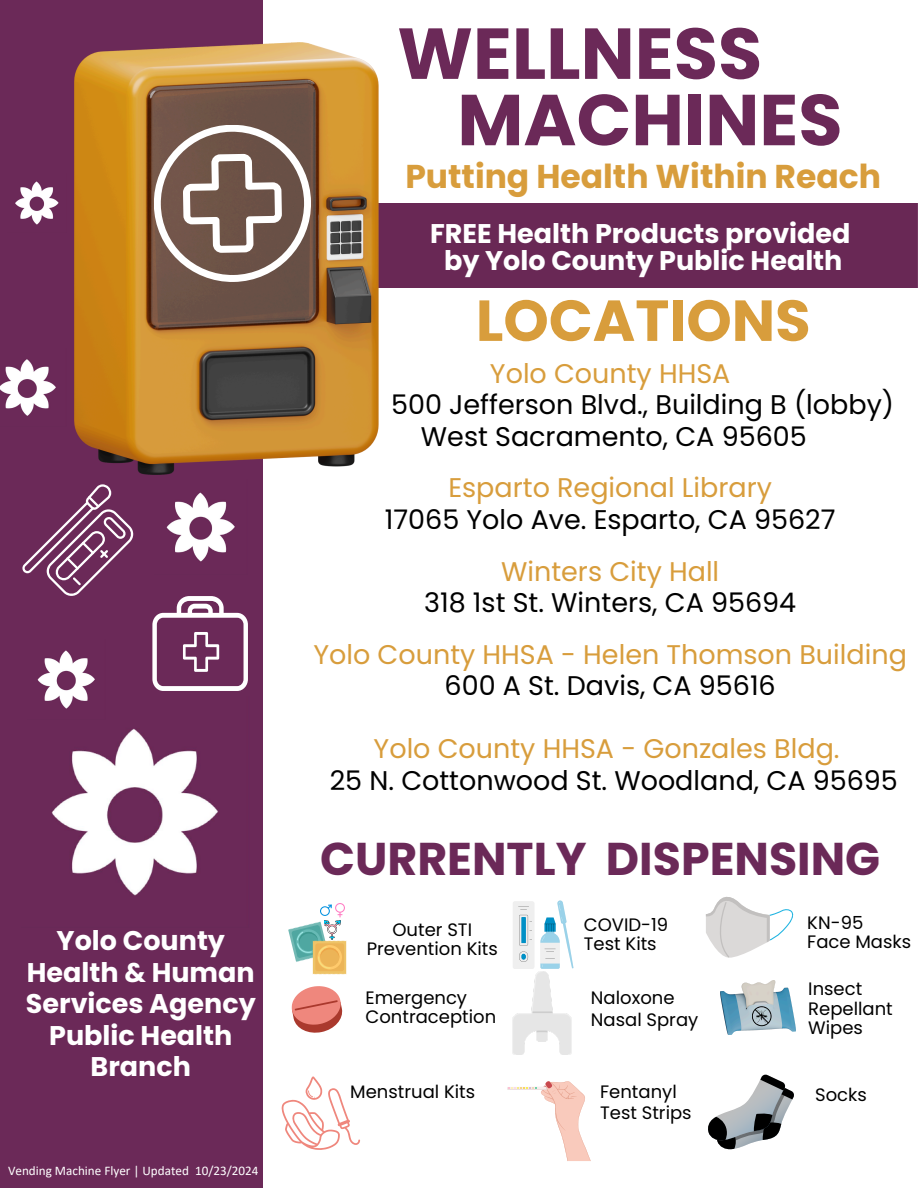
<style>
.page{position:relative;width:918px;height:1188px;background:#6b2958}
.page>*{position:absolute;margin:0;border:0;box-sizing:border-box;transform-origin:0 0}
.t1{font:700 72px/66.3px "Poppins";color:#6b2958}
.t2{font:700 57.75px "Poppins";color:#d89d3c}
.t3{font:700 45.9px "Poppins";color:#6b2958}
.t4{font:700 33px "Poppins";color:#d89d3c}
.t5{font:27px/31.5px "Poppins";color:#000;text-align:center}
.t6{font:700 27px/31.5px "Poppins";color:#fff;text-align:center}
.t7{font:27px/31.5px "Poppins";color:#d89d3c;text-align:center}
.t8{font:18px "Poppins";color:#000}
.t9{font:13.2px "Calibri";color:#fff}
.s1{color:#d89d3c}
.s2{color:#000}
</style>
<div class="page">
<div style="left:264px;top:0;width:654px;height:1188px;background:#fff"></div>
<div style="left:378px;top:203px;width:539px;height:85px;background:#692855"></div>
<img style="left:74px;top:42px;width:304px;height:432px">
<svg style="left:152px;top:123px;width:160px;height:160px;background:#8d7970"></svg>
<svg style="left:706px;top:896px;width:88px;height:62px"></svg>
<svg style="left:513px;top:900px;width:61px;height:69px"></svg>
<svg style="left:291px;top:986px;width:52px;height:47px"></svg>
<svg style="left:288px;top:903px;width:58px;height:71px"></svg>
<img style="left:324px;top:920px;width:16px;height:19px">
<img style="left:720px;top:980px;width:76px;height:55px">
<svg style="left:751px;top:1006px;width:21px;height:20px"></svg>
<img style="left:513px;top:971px;width:58px;height:83px">
<svg style="left:508px;top:1081px;width:83px;height:80px"></svg>
<img style="left:15px;top:181px;width:44px;height:44px">
<img style="left:166px;top:492px;width:69px;height:70px">
<svg style="left:22px;top:484px;width:111px;height:112px"></svg>
<svg style="left:152px;top:596px;width:96px;height:95px"></svg>
<img style="left:51px;top:729px;width:167px;height:167px">
<img style="left:37px;top:650px;width:58px;height:59px">
<img style="left:0;top:359px;width:56px;height:57px">
<svg style="left:281px;top:1076px;width:79px;height:74px"></svg>
<svg style="left:708px;top:1074px;width:86px;height:76px"></svg>
<p class="t6" style="left:26px;top:925px;width:231px">Yolo County<br>Health &amp; Human<br>Services Agency<br>Public Health<br>Branch</p>
<p class="t9" style="left:8px;top:1165px;width:252px">Vending Machine Flyer | Updated 10/23/2024</p>
<p class="t1" style="left:457px;top:21px;width:387px;text-indent:-60px">WELLNESS<br>MACHINES</p>
<h4 class="t4" style="left:405px;top:153px;width:477px">Putting Health Within Reach</h4>
<h5 class="t6" style="left:430px;top:220px;width:422px;line-height:27px">FREE Health Products provided by Yolo County Public Health</h5>
<h2 class="t2" style="left:476px;top:280px;width:336px">LOCATIONS</h2>
<h6 class="t7" style="left:490px;top:357px;width:242px">Yolo County HHSA</h6>
<h6 class="t5" style="left:391px;top:389px;width:505px">500 Jefferson Blvd., Building B (lobby)</h6>
<h6 class="t5" style="left:421px;top:420px;width:387px">West Sacramento, CA 95605</h6>
<h6 class="t5" style="left:385px;top:472px;width:452px"><span class="s1">Esparto Regional Library<br></span>17065 Yolo Ave. Esparto, CA 95627</h6>
<h6 class="t5" style="left:424px;top:555px;width:374px"><span class="s1">Winters City Hall<br></span>318 1st St. Winters, CA 95694</h6>
<h6 class="t7" style="left:313px;top:639px;width:595px">Yolo County HHSA - Helen Thomson Building<br><span class="s2">600 A St. Davis, CA 95616</span></h6>
<h6 class="t5" style="left:330px;top:733px;width:570px"><span class="s1">Yolo County HHSA - Gonzales Bldg.<br></span>25 N. Cottonwood St. Woodland, CA 95695</h6>
<p class="t3" style="left:320px;top:827px;width:562px">CURRENTLY DISPENSING</p>
<p class="t8" style="left:393px;top:917px;width:81px">Outer STI</p>
<p class="t8" style="left:367px;top:936px;width:133px">Prevention Kits</p>
<p class="t8" style="left:366px;top:985px;width:103px">Emergency</p>
<p class="t8" style="left:366px;top:1004px;width:132px">Contraception</p>
<p class="t8" style="left:584px;top:912px;width:86px">COVID-19</p>
<p class="t8" style="left:584px;top:931px;width:74px">Test Kits</p>
<p class="t8" style="left:591px;top:985px;width:85px">Naloxone</p>
<p class="t8" style="left:591px;top:1007px;width:109px">Nasal Spray</p>
<p class="t8" style="left:807px;top:910px;width:58px">KN-95</p>
<p class="t8" style="left:807px;top:929px;width:105px">Face Masks</p>
<p class="t8" style="left:808px;top:977px;width:55px">Insect</p>
<p class="t8" style="left:808px;top:996px;width:86px">Repellant</p>
<p class="t8" style="left:808px;top:1015px;width:56px">Wipes</p>
<p class="t8" style="left:350px;top:1079px;width:126px">Menstrual Kits</p>
<p class="t8" style="left:815px;top:1082px;width:53px">Socks</p>
<p class="t8" style="left:600px;top:1079px;width:78px">Fentanyl</p>
<p class="t8" style="left:600px;top:1101px;width:93px">Test Strips</p>
</div>
